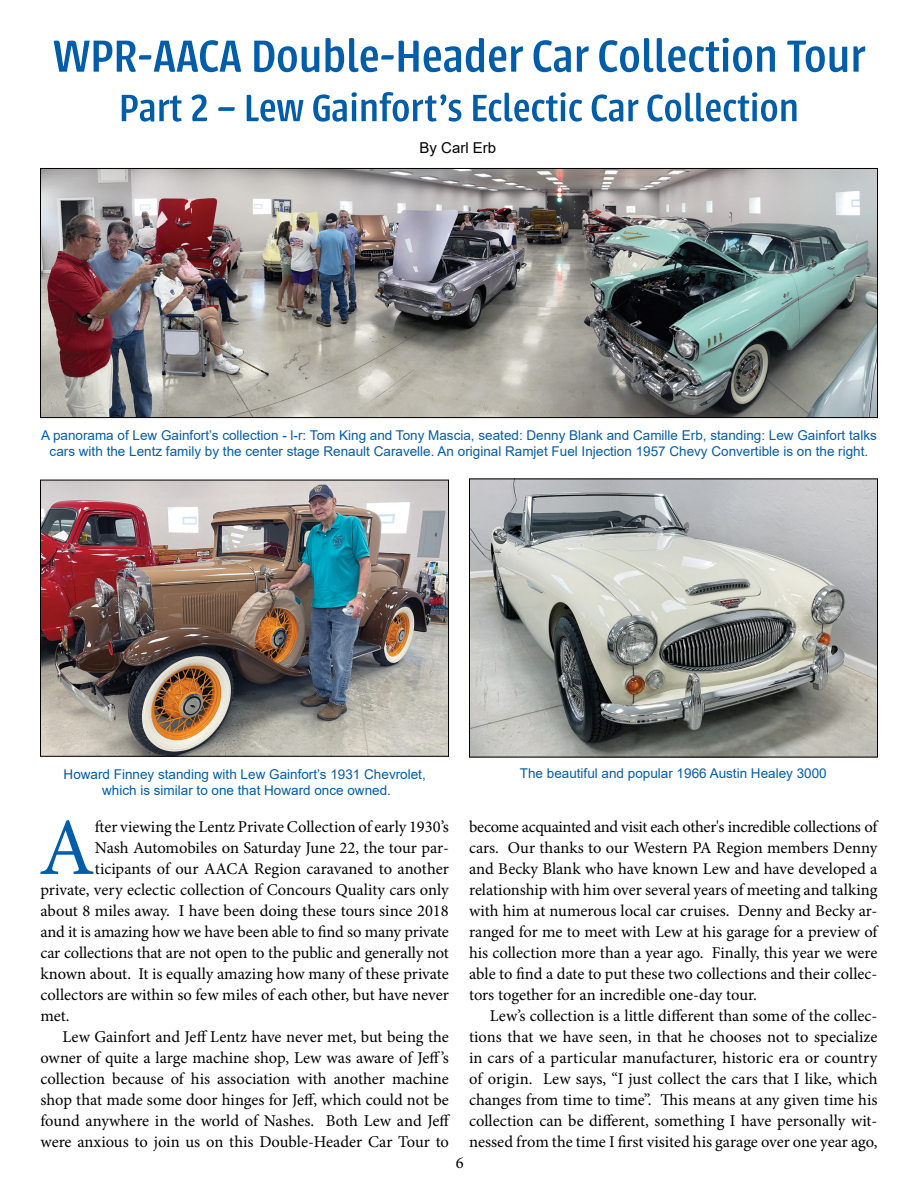
<style>
.page{position:relative;width:918px;height:1188px;background:#fff}
.page>*{position:absolute;margin:0;border:0;box-sizing:border-box;transform-origin:0 0}
.t1{font:81.15px "Minion Pro";color:#005daa}
.t2{font:16.5px/21px "Minion Pro";letter-spacing:-.005em;color:#000;text-align:justify}
.t3{font:15px "Arial";color:#000}
.t4{font:13.5px/16.2px "Arial";color:#005daa;text-align:center}
</style>
<div class="page">
<svg style="left:122px;top:92px;width:675px;height:30px"></svg>
<svg style="left:54px;top:38px;width:811px;height:34px"></svg>
<img style="left:471px;top:481px;width:405px;height:274px">
<div style="left:469px;top:479px;width:409px;height:278px;border:1px solid #000"></div>
<img style="left:42px;top:482px;width:405px;height:273px">
<div style="left:40px;top:480px;width:409px;height:277px;border:1px solid #000"></div>
<img style="left:42px;top:170px;width:834px;height:246px">
<div style="left:40px;top:168px;width:838px;height:250px;border:1px solid #000"></div>
<p class="t3" style="left:420px;top:138px;width:78px">By Carl Erb</p>
<p class="t4" style="left:41px;top:427px;width:837px">A panorama of Lew Gainfort’s collection - l-r: Tom King and Tony Mascia, seated: Denny Blank and Camille Erb, standing: Lew Gainfort talks cars with the Lentz family by the center stage Renault Caravelle. An original Ramjet Fuel Injection 1957 Chevy Convertible is on the right.</p>
<p class="t4" style="left:64px;top:766px;width:364px">Howard Finney standing with Lew Gainfort’s 1931 Chevrolet, which is similar to one that Howard once owned.</p>
<p class="t4" style="left:520px;top:765px;width:308px">The beautiful and popular 1966 Austin Healey 3000</p>
<h1 class="t1" style="left:39px;top:794px;width:58px">A</h1>
<p class="t2" style="left:95px;top:816px;width:355px">fter viewing the Lentz Private Collection of early 1930’s</p>
<p class="t2" style="left:95px;top:837px;width:355px">Nash Automobiles on Saturday June 22, the tour par-</p>
<p class="t2" style="left:95px;top:858px;width:355px">ticipants of our AACA Region caravaned to another</p>
<p class="t2" style="left:41px;top:879px;width:410px">private, very eclectic collection of Concours Quality cars only</p>
<p class="t2" style="left:41px;top:900px;width:410px">about 8 miles away. I have been doing these tours since 2018</p>
<p class="t2" style="left:41px;top:921px;width:410px">and it is amazing how we have been able to find so many private</p>
<p class="t2" style="left:41px;top:942px;width:410px">car collections that are not open to the public and generally not</p>
<p class="t2" style="left:41px;top:963px;width:410px">known about. It is equally amazing how many of these private</p>
<p class="t2" style="left:41px;top:984px;width:410px">collectors are within so few miles of each other, but have never</p>
<p class="t2" style="left:41px;top:1005px;width:31px">met.</p>
<p class="t2" style="left:63px;top:1026px;width:388px">Lew Gainfort and Jeff Lentz have never met, but being the</p>
<p class="t2" style="left:41px;top:1047px;width:410px">owner of quite a large machine shop, Lew was aware of Jeff’s</p>
<p class="t2" style="left:41px;top:1068px;width:410px">collection because of his association with another machine</p>
<p class="t2" style="left:41px;top:1089px;width:410px">shop that made some door hinges for Jeff, which could not be</p>
<p class="t2" style="left:41px;top:1110px;width:411px">found anywhere in the world of Nashes. Both Lew and Jeff</p>
<p class="t2" style="left:41px;top:1131px;width:410px">were anxious to join us on this Double-Header Car Tour to</p>
<p class="t2" style="left:469px;top:817px;width:410px">become acquainted and visit each other's incredible collections of cars. Our thanks to our Western PA Region members Denny and Becky Blank who have known Lew and have developed a relationship with him over several years of meeting and talking with him at numerous local car cruises. Denny and Becky ar&shy;ranged for me to meet with Lew at his garage for a preview of his collection more than a year ago. Finally, this year we were able to find a date to put these two collections and their collec&shy;tors together for an incredible one-day tour.</p>
<p class="t2" style="left:469px;top:1006px;width:410px;text-indent:21px">Lew’s collection is a little different than some of the collec&shy;tions that we have seen, in that he chooses not to specialize in cars of a particular manufacturer, historic era or country of origin. Lew says, “I just collect the cars that I like, which changes from time to time”. This means at any given time his collection can be different, something I have personally wit&shy;nessed from the time I first visited his garage over one year ago,</p>
<p class="t2" style="left:456px;top:1153px;width:9px">6</p>
</div>
